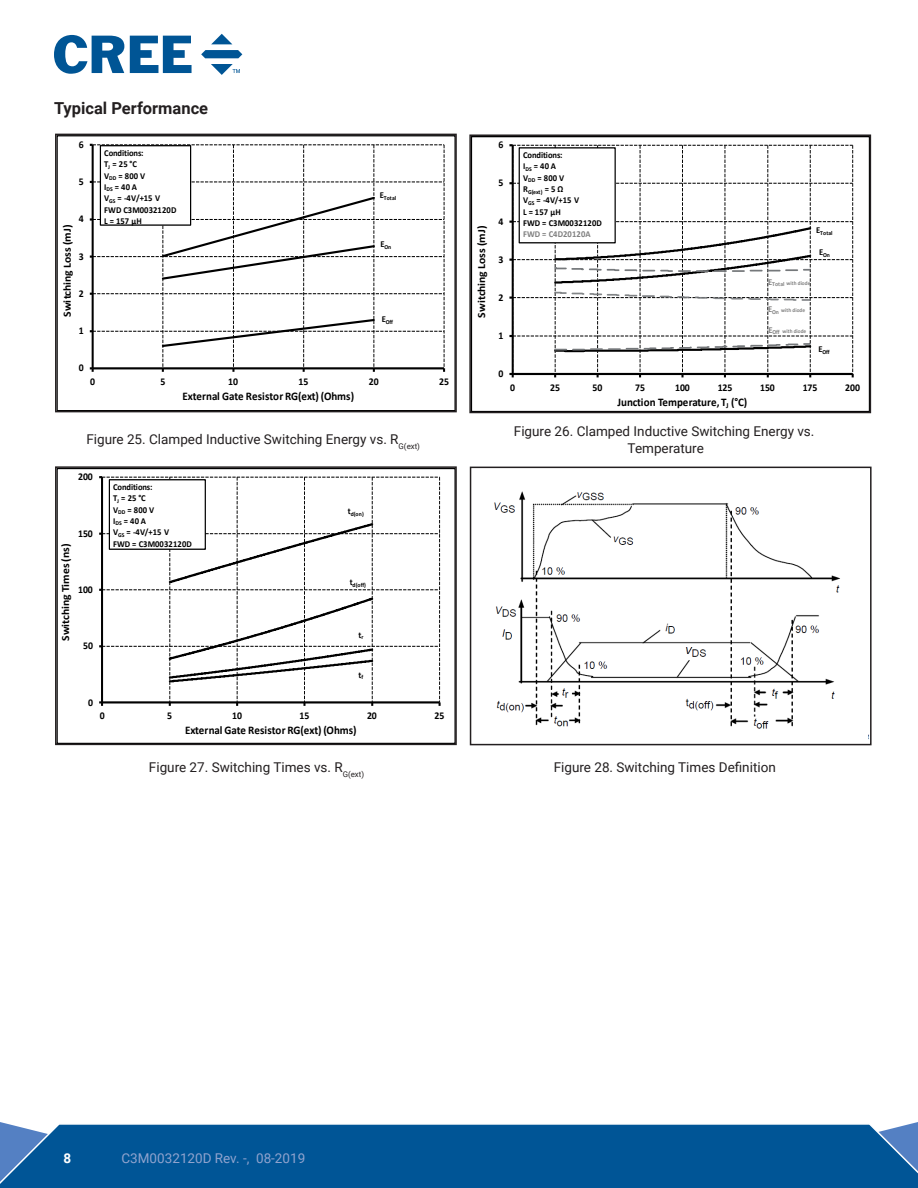
<style>
.page{position:relative;width:918px;height:1188px;background:#fff}
.page>*{position:absolute;margin:0;border:0;box-sizing:border-box;transform-origin:0 0}
.t1{font:700 16.5px "Roboto";color:#231f20}
.t2{font:13.5px/16.2px "Roboto";color:#231f20;text-align:center}
.t3{font:13.5px "Roboto";color:#90a3ce}
.t4{font:700 13.5px "Roboto";color:#fff}
.t5{font:700 11.7px "Calibri";letter-spacing:-.005em;color:#000;scale:.95 1}
.t6{font:700 10.95px "Calibri";letter-spacing:-.005em;color:#000;scale:1.06 1}
.t7{font:700 10.35px "Calibri";letter-spacing:-.005em;color:#000;scale:.95 1}
.t8{font:700 9px/11.2px "Calibri";letter-spacing:.015em;color:#000;scale:.95 1}
.t9{font:700 9px/11.2px "Calibri";letter-spacing:-.01em;color:#000;scale:.95 1}
.t10{font:700 9px "Calibri";letter-spacing:.015em;color:#7f7f7f;scale:.95 1}
.t11{font:700 6px "Calibri";letter-spacing:.005em;color:#000;scale:.95 1}
.t12{font:700 5.55px "Calibri";color:#7f7f7f;scale:.95 1}
.s1{font-size:9px}
.s2{font-size:6px}
</style>
<div class="page">
<svg style="left:0;top:1122px;width:918px;height:66px;background:#0f5f9c"></svg>
<svg style="left:54px;top:35px;width:70px;height:39px"></svg>
<svg style="left:130px;top:36px;width:62px;height:37px"></svg>
<svg style="left:211px;top:34px;width:21px;height:10px"></svg>
<svg style="left:201px;top:50px;width:41px;height:8px"></svg>
<svg style="left:211px;top:64px;width:29px;height:10px"></svg>
<svg style="left:55px;top:133px;width:402px;height:280px"></svg>
<svg style="left:55px;top:466px;width:402px;height:280px"></svg>
<svg style="left:469px;top:134px;width:403px;height:280px"></svg>
<svg style="left:469px;top:466px;width:403px;height:280px"></svg>
<div style="left:791px;top:729px;width:77px;height:13px;background:#fff"></div>
<p class="t1" style="left:54px;top:96px;width:156px">Typical Performance</p>
<p class="t7" style="left:79px;top:137px;width:7px">6</p>
<p class="t7" style="left:79px;top:174px;width:7px">5</p>
<p class="t7" style="left:79px;top:212px;width:7px">4</p>
<p class="t6" style="left:60px;top:317px;width:88px;rotate:-90deg">Switching Loss (mJ)</p>
<p class="t7" style="left:79px;top:249px;width:7px">3</p>
<p class="t7" style="left:79px;top:286px;width:7px">2</p>
<p class="t7" style="left:79px;top:323px;width:7px">1</p>
<p class="t7" style="left:79px;top:361px;width:7px">0</p>
<p class="t8" style="left:104px;top:147px;width:78px">Conditions:<br>T<sub>J</sub> = 25 °C<br>V<sub>DD</sub> = 800 V<br>I<sub>DS</sub> = 40 A<br>V<sub>GS</sub> = -4V/+15 V<br>FWD C3M0032120D<br>L = 157 μH</p>
<p class="t11" style="left:380px;top:193px;width:19px"><sup>E</sup>Total</p>
<p class="t11" style="left:381px;top:242px;width:13px"><sup>E</sup>On</p>
<p class="t11" style="left:382px;top:318px;width:13px"><sup>E</sup>Off</p>
<p class="t7" style="left:90px;top:374px;width:7px">0</p>
<p class="t7" style="left:161px;top:374px;width:7px">5</p>
<p class="t7" style="left:228px;top:374px;width:12px">10</p>
<p class="t7" style="left:299px;top:374px;width:12px">15</p>
<p class="t7" style="left:369px;top:374px;width:12px">20</p>
<p class="t7" style="left:439px;top:374px;width:12px">25</p>
<p class="t5" style="left:183px;top:388px;width:182px">External Gate Resistor RG(ext) (Ohms)</p>
<p class="t2" style="left:86px;top:431px;width:335px">Figure 25. Clamped Inductive Switching Energy vs. R<sub>G(ext)</sub></p>
<p class="t7" style="left:78px;top:469px;width:17px">200</p>
<p class="t7" style="left:78px;top:526px;width:17px">150</p>
<p class="t6" style="left:58px;top:641px;width:93px;rotate:-90deg">Switching Times (ns)</p>
<p class="t7" style="left:78px;top:582px;width:17px">100</p>
<p class="t7" style="left:83px;top:639px;width:12px">50</p>
<p class="t7" style="left:88px;top:695px;width:7px">0</p>
<p class="t8" style="left:113px;top:481px;width:85px">Conditions:<br>T<sub>J</sub> = 25 °C<br>V<sub>DD</sub> = 800 V<br>I<sub>DS</sub> = 40 A<br>V<sub>GS</sub> = -4V/+15 V<br>FWD = C3M0032120D</p>
<p class="t11" style="left:348px;top:510px;width:18px"><sup>t</sup>d(on)</p>
<p class="t11" style="left:350px;top:580px;width:18px"><sup>t</sup>d(off)</p>
<p class="t8" style="left:359px;top:629px;width:7px">t<sub>r</sub></p>
<p class="t8" style="left:359px;top:669px;width:6px">t<sub>f</sub></p>
<p class="t7" style="left:100px;top:708px;width:7px">0</p>
<p class="t7" style="left:167px;top:708px;width:7px">5</p>
<p class="t7" style="left:232px;top:708px;width:12px">10</p>
<p class="t7" style="left:300px;top:708px;width:12px">15</p>
<p class="t7" style="left:367px;top:708px;width:12px">20</p>
<p class="t7" style="left:435px;top:708px;width:12px">25</p>
<p class="t5" style="left:185px;top:722px;width:182px">External Gate Resistor RG(ext) (Ohms)</p>
<p class="t2" style="left:149px;top:759px;width:217px">Figure 27. Switching Times vs. R<sub>G(ext)</sub></p>
<p class="t6" style="left:474px;top:318px;width:88px;rotate:-90deg">Switching Loss (mJ)</p>
<p class="t7" style="left:499px;top:138px;width:7px">6</p>
<p class="t7" style="left:499px;top:176px;width:7px">5</p>
<p class="t7" style="left:499px;top:214px;width:7px">4</p>
<p class="t7" style="left:499px;top:252px;width:7px">3</p>
<p class="t7" style="left:499px;top:290px;width:7px">2</p>
<p class="t7" style="left:499px;top:328px;width:7px">1</p>
<p class="t7" style="left:499px;top:366px;width:7px">0</p>
<p class="t9" style="left:523px;top:149px;width:45px">Conditions:<br>I<sub>DS</sub> = 40 A<br>V<sub>DD</sub> = 800 V</p>
<p class="t11" style="left:523px;top:187px;width:44px"><sup>R</sup>G(ext) <sup>=</sup> <sup>5</sup> <sup>Ω</sup></p>
<p class="t8" style="left:523px;top:194px;width:85px">V<sub>GS</sub> = -4V/+15 V<br>L = 157 μH<br>FWD = C3M0032120D</p>
<p class="t10" style="left:523px;top:228px;width:73px">FWD = C4D20120A</p>
<p class="t11" style="left:816px;top:229px;width:19px"><sup>E</sup>Total</p>
<p class="t11" style="left:819px;top:251px;width:13px"><sup>E</sup>On</p>
<p class="t12" style="left:768px;top:279px;width:46px"><span class="s1">E</span><span class="s2">Total</span> with diode</p>
<p class="t12" style="left:768px;top:306px;width:40px"><span class="s1">E</span><span class="s2">On</span> with diode</p>
<p class="t12" style="left:768px;top:327px;width:41px"><span class="s1">E</span><span class="s2">Off</span> with diode</p>
<p class="t11" style="left:818px;top:348px;width:13px"><sup>E</sup>Off</p>
<p class="t7" style="left:510px;top:380px;width:7px">0</p>
<p class="t7" style="left:550px;top:380px;width:12px">25</p>
<p class="t7" style="left:593px;top:380px;width:12px">50</p>
<p class="t7" style="left:635px;top:380px;width:12px">75</p>
<p class="t7" style="left:675px;top:380px;width:17px">100</p>
<p class="t7" style="left:718px;top:380px;width:17px">125</p>
<p class="t7" style="left:760px;top:380px;width:17px">150</p>
<p class="t7" style="left:803px;top:380px;width:17px">175</p>
<p class="t7" style="left:845px;top:380px;width:17px">200</p>
<p class="t5" style="left:618px;top:394px;width:138px">Junction Temperature, T<sub>J</sub> (°C)</p>
<p class="t2" style="left:514px;top:423px;width:302px">Figure 26. Clamped Inductive Switching Energy vs.<br>Temperature</p>
<p class="t2" style="left:554px;top:759px;width:224px">Figure 28. Switching Times Definition</p>
<p class="t4" style="left:64px;top:1148px;width:9px">8</p>
<p class="t3" style="left:122px;top:1148px;width:185px">C3M0032120D Rev. -, 08-2019</p>
</div>
